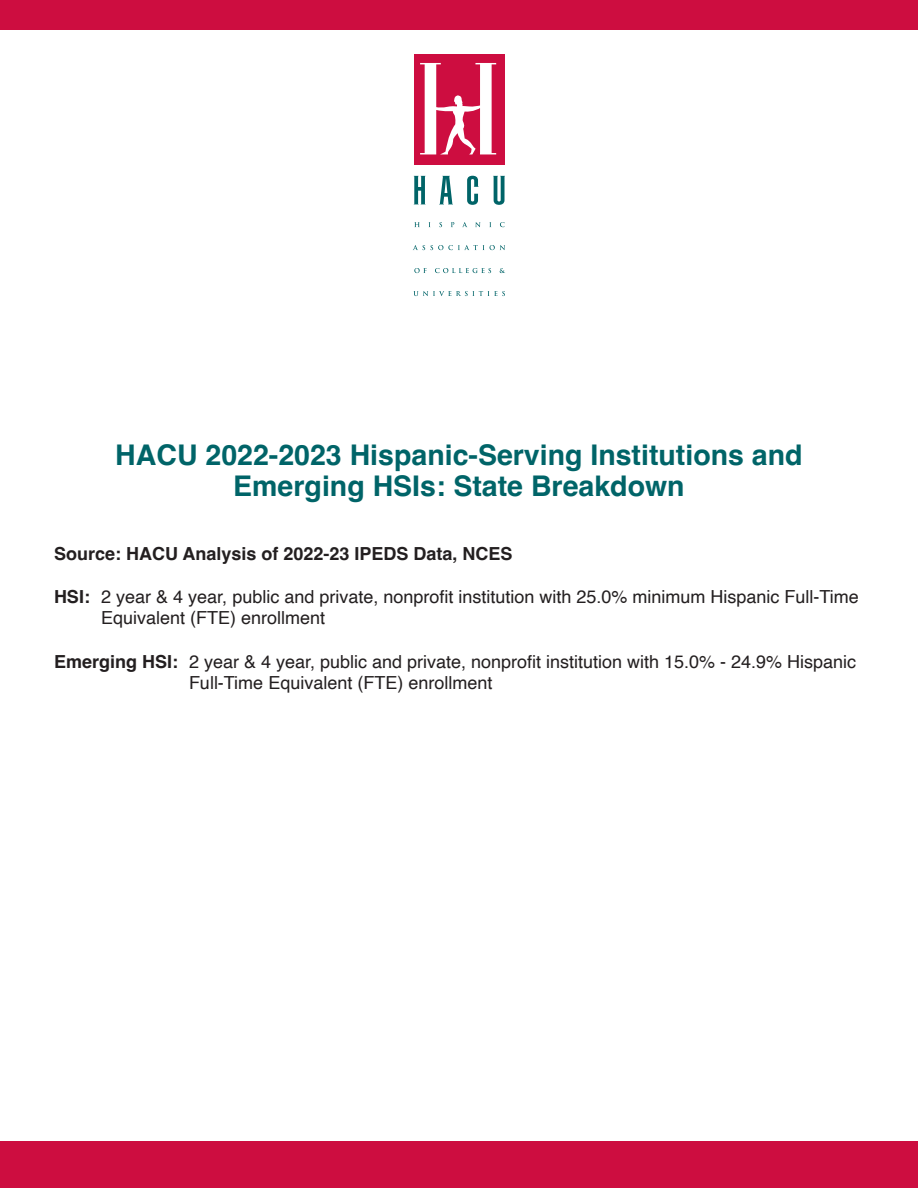
<style>
.page{position:relative;width:918px;height:1188px;background:#fff}
.page>*{position:absolute;margin:0;border:0;box-sizing:border-box;transform-origin:0 0}
.t1{font:700 28.5px/30.8px "Helvetica";color:#006468;text-align:center}
.t2{font:18px/21.6px "Helvetica";color:#231f20}
.t3{font:700 18px "Helvetica";color:#231f20}
.s1{font-weight:700}
</style>
<div class="page">
<div style="left:0;top:0;width:918px;height:30px;background:#cd0d40"></div>
<div style="left:0;top:1142px;width:918px;height:46px;background:#cd0d40"></div>
<div style="left:414px;top:54px;width:91px;height:110px;background:#cd0d40"></div>
<svg style="left:420px;top:63px;width:76px;height:91px"></svg>
<svg style="left:414px;top:176px;width:11px;height:28px"></svg>
<svg style="left:439px;top:176px;width:14px;height:28px"></svg>
<svg style="left:467px;top:176px;width:12px;height:29px"></svg>
<svg style="left:493px;top:176px;width:12px;height:29px"></svg>
<svg style="left:414px;top:222px;width:6px;height:5px"></svg>
<svg style="left:439px;top:222px;width:3px;height:5px"></svg>
<svg style="left:451px;top:222px;width:3px;height:5px"></svg>
<svg style="left:462px;top:222px;width:5px;height:5px"></svg>
<svg style="left:475px;top:222px;width:6px;height:5px"></svg>
<svg style="left:500px;top:222px;width:4px;height:5px"></svg>
<svg style="left:413px;top:245px;width:92px;height:5px"></svg>
<svg style="left:414px;top:268px;width:13px;height:5px"></svg>
<svg style="left:435px;top:268px;width:56px;height:5px"></svg>
<svg style="left:500px;top:268px;width:5px;height:5px"></svg>
<svg style="left:413px;top:291px;width:92px;height:5px"></svg>
<h1 class="t1" style="left:115px;top:443px;width:689px">HACU 2022-2023 Hispanic-Serving Institutions and<br>Emerging HSIs: State Breakdown</h1>
<p class="t3" style="left:54px;top:542px;width:460px">Source: HACU Analysis of 2022-23 IPEDS Data, NCES</p>
<p class="t2" style="left:101px;top:586px;width:759px;text-indent:-47px"><span class="s1">HSI:</span> 2 year &amp; 4 year, public and private, nonprofit institution with 25.0% minimum Hispanic Full-Time<br>Equivalent (FTE) enrollment</p>
<p class="t2" style="left:189px;top:651px;width:669px;text-indent:-135px"><span class="s1">Emerging HSI:</span> 2 year &amp; 4 year, public and private, nonprofit institution with 15.0% - 24.9% Hispanic<br>Full-Time Equivalent (FTE) enrollment</p>
</div>
